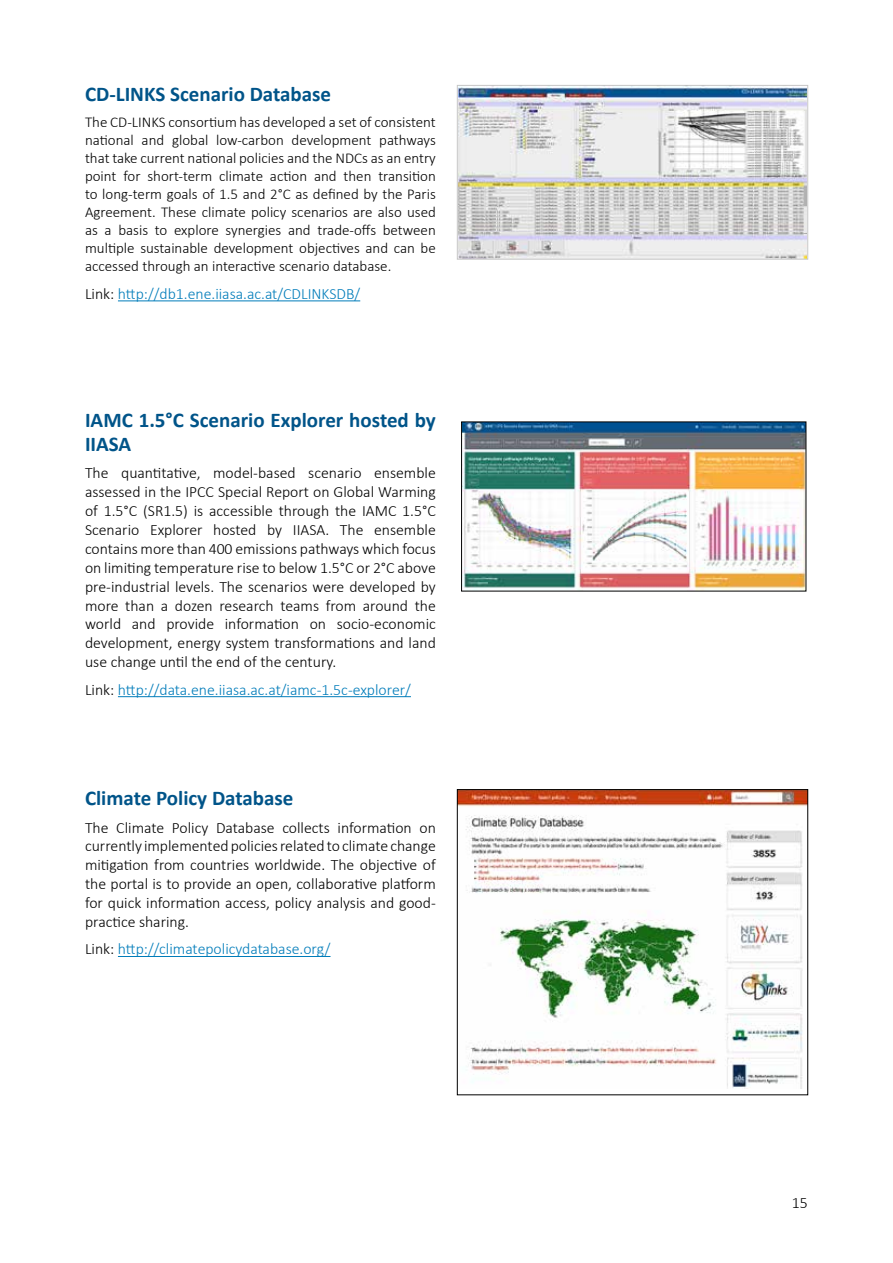
<style>
.page{position:relative;width:893px;height:1263px;background:#fff}
.page>*{position:absolute;margin:0;border:0;box-sizing:border-box;transform-origin:0 0}
.t1{font:700 21px/24px "Calibri";color:#005489}
.t2{font:300 15.75px/18.9px "Calibri";color:#000;text-align:justify}
.t3{font:300 15.75px "Calibri";color:#007cba}
.t4{font:300 15px/18px "Calibri";color:#000;text-align:justify}
.s1{color:#000}
</style>
<div class="page">
<img style="left:459px;top:87px;width:347px;height:170px">
<div style="left:457px;top:85px;width:351px;height:174px;border:1px solid #c6c6c6"></div>
<img style="left:463px;top:424px;width:341px;height:165px">
<img style="left:459px;top:791px;width:347px;height:297px">
<div style="left:457px;top:789px;width:351px;height:306px;border:1px solid #000"></div>
<hr style="left:118px;top:300px;width:242px;height:1px;background:#007cba">
<hr style="left:118px;top:696px;width:293px;height:1px;background:#007cba">
<hr style="left:118px;top:956px;width:212px;height:1px;background:#007cba">
<h1 class="t1" style="left:85px;top:82px;width:248px">CD-LINKS Scenario Database</h1>
<p class="t4" style="left:85px;top:113px;width:352px">The CD-LINKS consortium has developed a set of consistent national and global low-carbon development pathways that take current national policies and the NDCs as an entry point for short-term climate action and then transition to long-term goals of 1.5 and 2°C as defined by the Paris Agreement. These climate policy scenarios are also used as a basis to explore synergies and trade-offs between multiple sustainable development objectives and can be accessed through an interactive scenario database.</p>
<p class="t3" style="left:85px;top:284px;width:277px"><span class="s1">Link:</span> http://db1.ene.iiasa.ac.at/CDLINKSDB/</p>
<h1 class="t1" style="left:85px;top:408px;width:352px">IAMC 1.5°C Scenario Explorer hosted by<br>IIASA</h1>
<p class="t2" style="left:85px;top:463px;width:352px">The quantitative, model-based scenario ensemble assessed in the IPCC Special Report on Global Warming of 1.5°C (SR1.5) is accessible through the IAMC 1.5°C Scenario Explorer hosted by IIASA. The ensemble contains more than 400 emissions pathways which focus on limiting temperature rise to below 1.5°C or 2°C above pre-industrial levels. The scenarios were developed by more than a dozen research teams from around the world and provide information on socio-economic development, energy system transformations and land use change until the end of the century.</p>
<p class="t3" style="left:85px;top:680px;width:327px"><span class="s1">Link:</span> http://data.ene.iiasa.ac.at/iamc-1.5c-explorer/</p>
<h1 class="t1" style="left:85px;top:786px;width:210px">Climate Policy Database</h1>
<p class="t2" style="left:85px;top:818px;width:352px">The Climate Policy Database collects information on currently implemented policies related to climate change mitigation from countries worldwide. The objective of the portal is to provide an open, collaborative platform for quick information access, policy analysis and good&shy;practice sharing.</p>
<p class="t3" style="left:85px;top:939px;width:247px"><span class="s1">Link:</span> http://climatepolicydatabase.org/</p>
<p class="t2" style="left:792px;top:1193px;width:17px">15</p>
</div>
